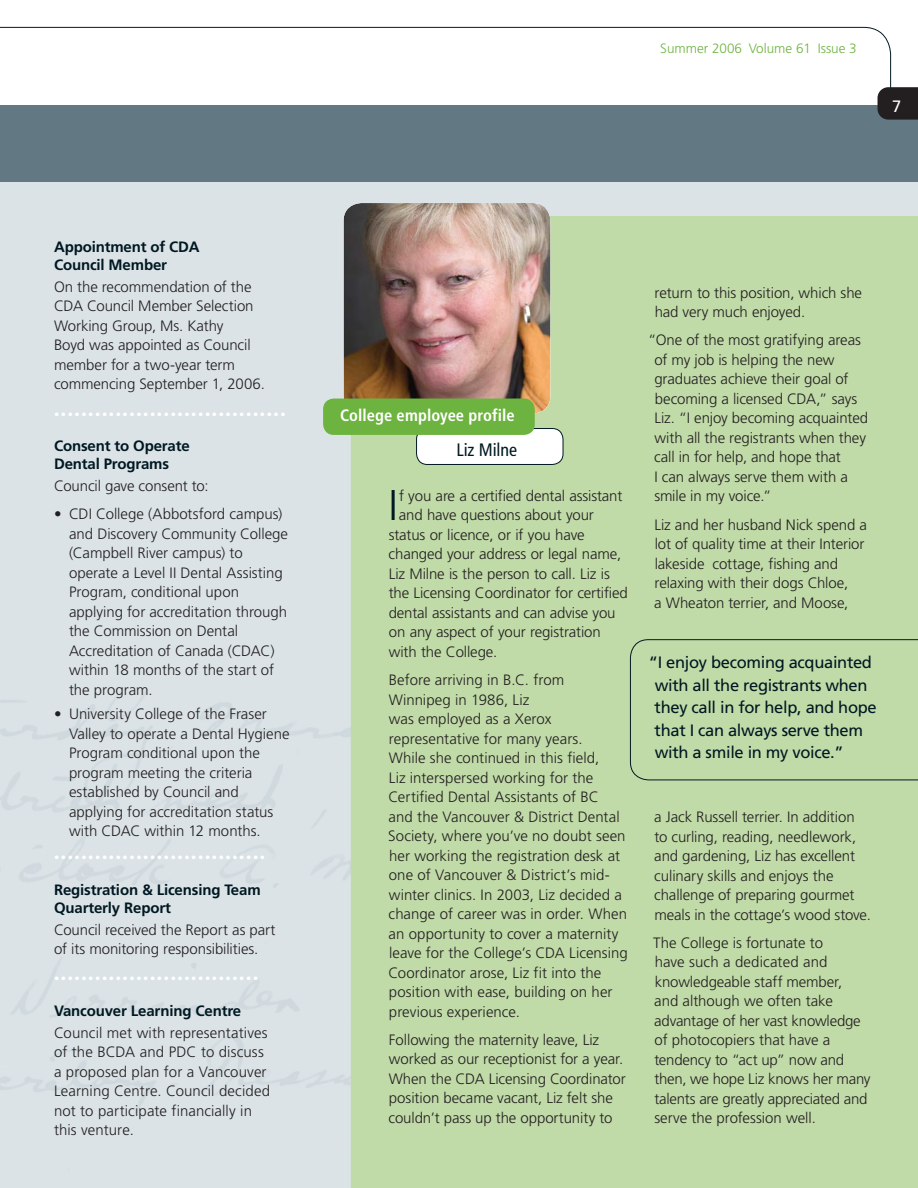
<style>
.page{position:relative;width:918px;height:1188px;background:#fff}
.page>*{position:absolute;margin:0;border:0;box-sizing:border-box;transform-origin:0 0}
.t1{font:300 42.9px "Frutiger";color:#001822}
.t2{font:condensed 18px "Frutiger";letter-spacing:-.01em;color:#001822}
.t3{font:16.5px/22.5px "Frutiger";letter-spacing:-.02em;color:#001822}
.t4{font:700 condensed 16.5px "Frutiger";letter-spacing:.005em;color:#fff}
.t5{font:16.5px "Frutiger";color:#fff}
.t6{font:300 15px/19.5px "Frutiger";letter-spacing:-.005em;color:#231f20}
.t7{font:700 15px/18px "Frutiger";letter-spacing:-.01em;color:#001822}
.t8{font:300 13.5px "Frutiger";color:#6db33f}
.t9{font:300 10.5px "Frutiger";color:#fff}
</style>
<div class="page">
<div style="left:0;top:152px;width:918px;height:1036px;background:#dbe3e7"></div>
<div style="left:351px;top:216px;width:567px;height:972px;background:#c0daa8"></div>
<div style="left:0;top:106px;width:918px;height:76px;background:#627883"></div>
<svg style="left:878px;top:87px;width:40px;height:33px"></svg>
<img style="left:344px;top:203px;width:206px;height:211px;border-radius:18px">
<div style="left:417px;top:429px;width:146px;height:35px;background:#fff;border-radius:11px"></div>
<div style="left:416px;top:428px;width:147px;height:37px;border:1px solid #001822;border-radius:11px"></div>
<div style="left:323px;top:399px;width:212px;height:36px;background:#6db33f;border-radius:11px"></div>
<div style="left:630px;top:639px;width:288px;height:142px;background:#c0daa8"></div>
<p class="t7" style="left:54px;top:239px;width:147px">Appointment of CDA<br>Council Member</p>
<p class="t6" style="left:54px;top:278px;width:213px">On the recommendation of the<br>CDA Council Member Selection<br>Working Group, Ms. Kathy<br>Boyd was appointed as Council member for a two-year term commencing September 1, 2006.</p>
<p class="t9" style="left:54px;top:410px;width:233px">••••••••••••••••••••••••••••••••••</p>
<p class="t7" style="left:54px;top:438px;width:137px">Consent to Operate<br>Dental Programs</p>
<p class="t6" style="left:54px;top:477px;width:156px">Council gave consent to:</p>
<p class="t6" style="left:69px;top:505px;width:221px;text-indent:-15px">• CDI College (Abbotsford campus) and Discovery Community College (Campbell River campus) to operate a Level II Dental Assisting<br>Program, conditional upon applying for accreditation through the Commission on Dental<br>Accreditation of Canada (CDAC) within 18 months of the start of the program.</p>
<p class="t6" style="left:69px;top:706px;width:222px;text-indent:-15px">• University College of the Fraser<br>Valley to operate a Dental Hygiene<br>Program conditional upon the program meeting the criteria established by Council and applying for accreditation status with CDAC within 12 months.</p>
<p class="t9" style="left:54px;top:853px;width:213px">•••••••••••••••••••••••••••••••</p>
<p class="t7" style="left:54px;top:882px;width:208px">Registration &amp; Licensing Team<br>Quarterly Report</p>
<p class="t6" style="left:54px;top:921px;width:223px">Council received the Report as part of its monitoring responsibilities.</p>
<p class="t9" style="left:54px;top:974px;width:206px">••••••••••••••••••••••••••••••</p>
<p class="t7" style="left:54px;top:1003px;width:189px">Vancouver Learning Centre</p>
<p class="t6" style="left:54px;top:1024px;width:218px">Council met with representatives of the BCDA and PDC to discuss a proposed plan for a Vancouver<br>Learning Centre. Council decided not to participate financially in this venture.</p>
<p class="t8" style="left:660px;top:43px;width:198px">Summer 2006 Volume 61 Issue 3</p>
<p class="t5" style="left:892px;top:100px;width:11px">7</p>
<p class="t4" style="left:340px;top:409px;width:176px">College employee profile</p>
<p class="t2" style="left:457px;top:443px;width:62px">Liz Milne</p>
<h1 class="t1" style="left:388px;top:488px;width:11px">I</h1>
<p class="t6" style="left:399px;top:487px;width:225px">f you are a certified dental assistant</p>
<p class="t6" style="left:399px;top:506px;width:197px">and have questions about your</p>
<p class="t6" style="left:389px;top:526px;width:198px">status or licence, or if you have</p>
<p class="t6" style="left:389px;top:545px;width:234px">changed your address or legal name,</p>
<p class="t6" style="left:389px;top:565px;width:222px">Liz Milne is the person to call. Liz is</p>
<p class="t6" style="left:389px;top:584px;width:241px">the Licensing Coordinator for certified</p>
<p class="t6" style="left:389px;top:604px;width:228px">dental assistants and can advise you</p>
<p class="t6" style="left:389px;top:623px;width:213px">on any aspect of your registration</p>
<p class="t6" style="left:389px;top:643px;width:110px">with the College.</p>
<p class="t6" style="left:388px;top:671px;width:241px">Before arriving in B.C. from<br>Winnipeg in 1986, Liz<br>was employed as a Xerox representative for many years.<br>While she continued in this field,<br>Liz interspersed working for the<br>Certified Dental Assistants of BC<br>and the Vancouver &amp; District Dental<br>Society, where you’ve no doubt seen her working the registration desk at one of Vancouver &amp; District’s mid&shy;winter clinics. In 2003, Liz decided a change of career was in order. When an opportunity to cover a maternity leave for the College’s CDA Licensing<br>Coordinator arose, Liz fit into the position with ease, building on her previous experience.</p>
<p class="t6" style="left:389px;top:1031px;width:239px">Following the maternity leave, Liz worked as our receptionist for a year.<br>When the CDA Licensing Coordinator position became vacant, Liz felt she couldn’t pass up the opportunity to</p>
<p class="t6" style="left:655px;top:284px;width:209px">return to this position, which she had very much enjoyed.</p>
<p class="t6" style="left:654px;top:332px;width:215px;text-indent:-6px">“One of the most gratifying areas of my job is helping the new graduates achieve their goal of becoming a licensed CDA,” says<br>Liz. “I enjoy becoming acquainted with all the registrants when they call in for help, and hope that<br>I can always serve them with a smile in my voice.”</p>
<p class="t6" style="left:654px;top:516px;width:214px">Liz and her husband Nick spend a lot of quality time at their Interior lakeside cottage, fishing and relaxing with their dogs Chloe,<br>a Wheaton terrier, and Moose,</p>
<p class="t3" style="left:655px;top:653px;width:224px;text-indent:-6px">“I enjoy becoming acquainted with all the registrants when they call in for help, and hope that I can always serve them with a smile in my voice.”</p>
<p class="t6" style="left:654px;top:808px;width:218px">a Jack Russell terrier. In addition to curling, reading, needlework, and gardening, Liz has excellent culinary skills and enjoys the challenge of preparing gourmet meals in the cottage’s wood stove.</p>
<p class="t6" style="left:653px;top:934px;width:219px">The College is fortunate to<br>have such a dedicated and knowledgeable staff member,<br>and although we often take advantage of her vast knowledge of photocopiers that have a tendency to “act up” now and then, we hope Liz knows her many talents are greatly appreciated and serve the profession well.</p>
</div>
